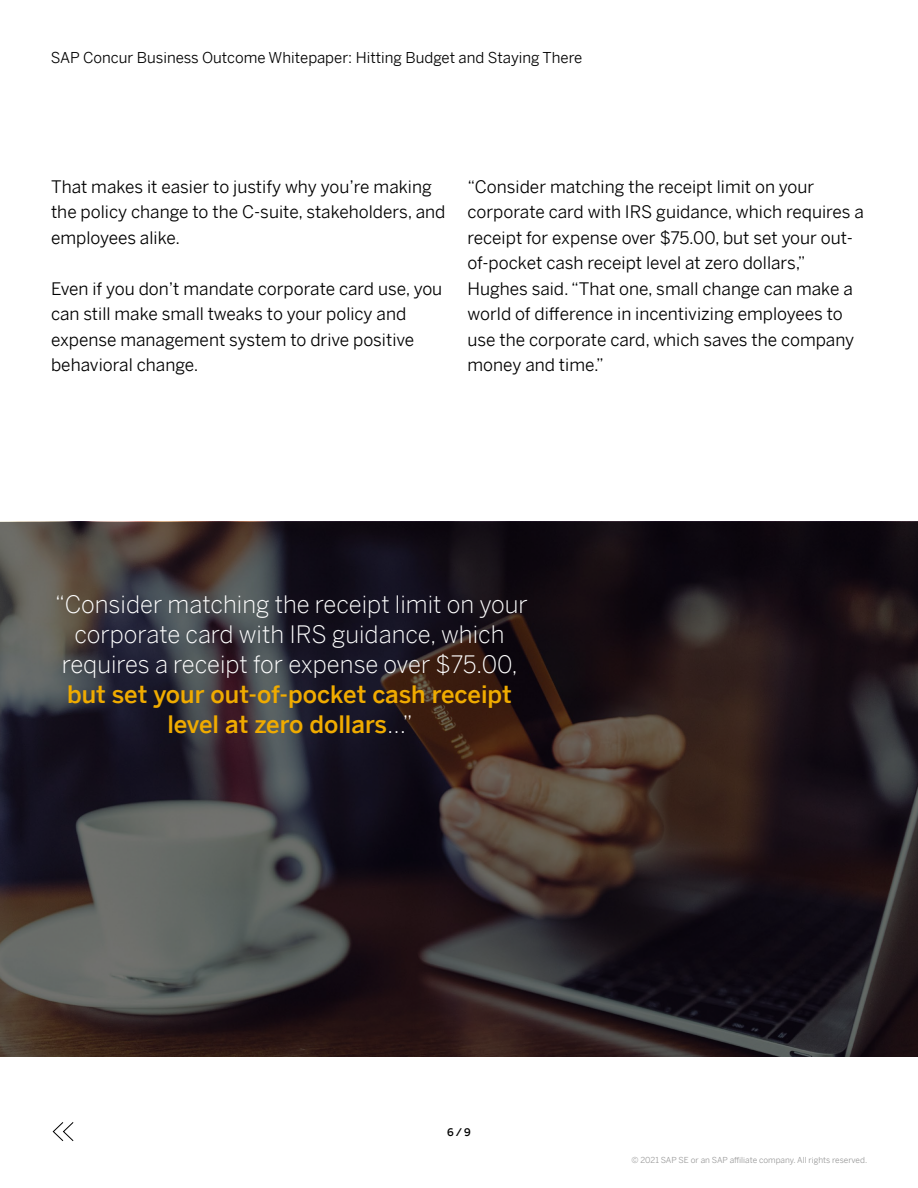
<style>
.page{position:relative;width:918px;height:1188px;background:#fff}
.page>*{position:absolute;margin:0;border:0;box-sizing:border-box;transform-origin:0 0}
.t1{font:300 24px/30px "Benton Sans";color:#fff;text-align:center}
.t2{font:500 24px/30px "Benton Sans";color:#f0ab00;text-align:center}
.t3{font:17.25px/25.5px "Benton Sans";color:#000}
.t4{font:15px "Benton Sans";color:#000}
.t5{font:500 10.5px "Benton Sans";color:#000}
.t6{font:8.25px "Benton Sans";color:#999}
.s1{font-weight:300;color:#fff}
</style>
<div class="page">
<svg style="left:52px;top:1122px;width:22px;height:19px"></svg>
<svg style="left:0;top:523px;width:918px;height:534px;background:#2f272a"></svg>
<p class="t4" style="left:51px;top:45px;width:533px">SAP Concur Business Outcome Whitepaper: Hitting Budget and Staying There</p>
<p class="t3" style="left:51px;top:172px;width:396px">That makes it easier to justify why you’re making the policy change to the C-suite, stakeholders, and employees alike.</p>
<p class="t3" style="left:51px;top:274px;width:393px">Even if you don’t mandate corporate card use, you can still make small tweaks to your policy and expense management system to drive positive behavioral change.</p>
<p class="t3" style="left:468px;top:172px;width:398px">“Consider matching the receipt limit on your corporate card with IRS guidance, which requires a receipt for expense over $75.00, but set your out&shy;of-pocket cash receipt level at zero dollars,” Hughes said. “That one, small change can make a world of difference in incentivizing employees to use the corporate card, which saves the company money and time.”</p>
<h1 class="t1" style="left:55px;top:586px;width:475px">“Consider matching the receipt limit on your corporate card with IRS guidance, which requires a receipt for expense over $75.00,</h1>
<h1 class="t2" style="left:67px;top:676px;width:446px">but set your out-of-pocket cash receipt level at zero dollars<span class="s1">...”</span></h1>
<p class="t5" style="left:447px;top:1123px;width:25px">6 / 9</p>
<p class="t6" style="left:631px;top:1153px;width:237px">© 2021 SAP SE or an SAP affiliate company. All rights reserved.</p>
</div>
